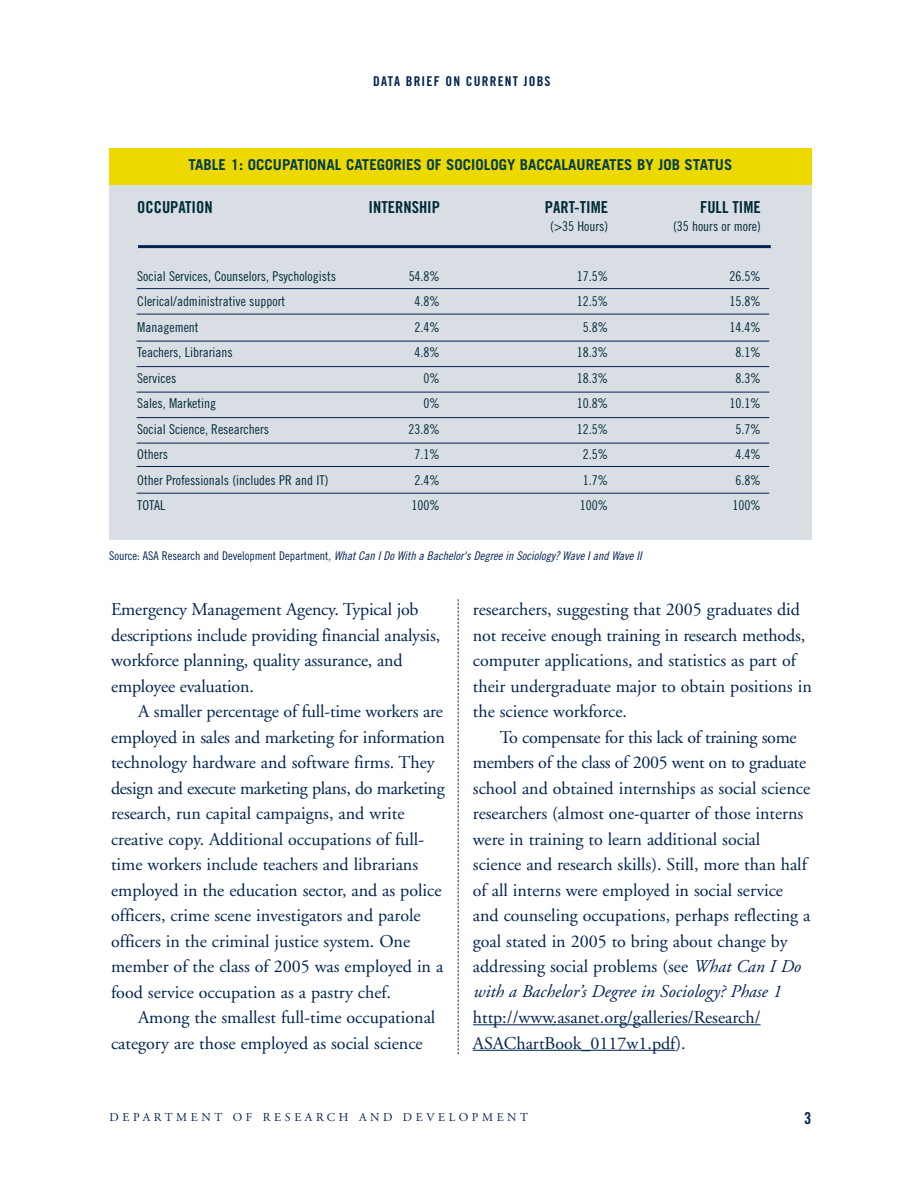
<style>
.page{position:relative;width:918px;height:1188px;background:#fff}
.page>*{position:absolute;margin:0;border:0;box-sizing:border-box;transform-origin:0 0}
.t1{font:18px/25.5px "Adobe Garamond";color:#002350}
.t2{font:16.5px "Trade Gothic Bold Cond Twenty";color:#002b37}
.t3{font:16.5px "Trade Gothic Bold Cond Twenty";color:#002350}
.t4{font:700 15px "Trade Gothic";color:#003d4a}
.t5{font:13.5px "Trade Gothic Cond Eighteen";color:#002b37}
.t6{font:13.5px "Trade Gothic Bold Cond Twenty";letter-spacing:.09em;color:#002350}
.t7{font:12px "Trade Gothic Cond Eighteen Obl";color:#002350}
.t8{font:12px "Adobe Garamond";letter-spacing:.3em;color:#002350}
.s1{font-family:"Trade Gothic Cond Eighteen"}
.s2{font-style:italic}
</style>
<div class="page">
<hr style="left:473px;top:1024px;width:81px;height:1px;background:#002350">
<hr style="left:553px;top:1024px;width:152px;height:1px;background:#002350">
<hr style="left:705px;top:1024px;width:33px;height:1px;background:#002350">
<svg style="left:738px;top:1024px;width:23px;height:1px"></svg>
<hr style="left:473px;top:1050px;width:31px;height:1px;background:#002350">
<hr style="left:504px;top:1050px;width:35px;height:1px;background:#002350">
<hr style="left:539px;top:1050px;width:137px;height:1px;background:#002350">
<svg style="left:458px;top:599px;width:1px;height:455px"></svg>
<div style="left:109px;top:148px;width:702px;height:391px;background:#d9dee5"></div>
<div style="left:109px;top:148px;width:702px;height:37px;background:#edd800"></div>
<hr style="left:138px;top:245px;width:633px;height:3px;background:#002350">
<hr style="left:137px;top:288px;width:632px;height:1px;background:#002350">
<hr style="left:137px;top:314px;width:632px;height:1px;background:#002350">
<hr style="left:137px;top:341px;width:632px;height:1px;background:#002350">
<hr style="left:137px;top:366px;width:632px;height:1px;background:#002350">
<hr style="left:137px;top:392px;width:632px;height:1px;background:#002350">
<hr style="left:137px;top:417px;width:632px;height:1px;background:#002350">
<hr style="left:137px;top:443px;width:632px;height:1px;background:#002350">
<hr style="left:137px;top:466px;width:632px;height:1px;background:#002350">
<hr style="left:137px;top:493px;width:632px;height:1px;background:#002350">
<p class="t6" style="left:373px;top:76px;width:179px">DATA BRIEF ON CURRENT JOBS</p>
<p class="t4" style="left:188px;top:160px;width:546px">TABLE 1: OCCUPATIONAL CATEGORIES OF SOCIOLOGY BACCALAUREATES BY JOB STATUS</p>
<p class="t2" style="left:137px;top:201px;width:77px">OCCUPATION</p>
<p class="t2" style="left:369px;top:201px;width:73px">INTERNSHIP</p>
<p class="t2" style="left:545px;top:201px;width:65px">PART-TIME</p>
<p class="t2" style="left:700px;top:201px;width:62px">FULL TIME</p>
<p class="t5" style="left:550px;top:222px;width:59px">(&gt;35 Hours)</p>
<p class="t5" style="left:673px;top:222px;width:89px">(35 hours or more)</p>
<p class="t5" style="left:137px;top:271px;width:200px">Social Services, Counselors, Psychologists</p>
<p class="t5" style="left:409px;top:271px;width:33px">54.8%</p>
<p class="t5" style="left:577px;top:271px;width:33px">17.5%</p>
<p class="t5" style="left:729px;top:271px;width:33px">26.5%</p>
<p class="t5" style="left:137px;top:296px;width:150px">Clerical/administrative support</p>
<p class="t5" style="left:415px;top:296px;width:27px">4.8%</p>
<p class="t5" style="left:577px;top:296px;width:33px">12.5%</p>
<p class="t5" style="left:729px;top:296px;width:33px">15.8%</p>
<p class="t5" style="left:137px;top:322px;width:63px">Management</p>
<p class="t5" style="left:415px;top:322px;width:27px">2.4%</p>
<p class="t5" style="left:583px;top:322px;width:27px">5.8%</p>
<p class="t5" style="left:729px;top:322px;width:33px">14.4%</p>
<p class="t5" style="left:137px;top:347px;width:97px">Teachers, Librarians</p>
<p class="t5" style="left:415px;top:347px;width:27px">4.8%</p>
<p class="t5" style="left:577px;top:347px;width:33px">18.3%</p>
<p class="t5" style="left:735px;top:347px;width:27px">8.1%</p>
<p class="t5" style="left:137px;top:373px;width:41px">Services</p>
<p class="t5" style="left:424px;top:373px;width:18px">0%</p>
<p class="t5" style="left:577px;top:373px;width:33px">18.3%</p>
<p class="t5" style="left:735px;top:373px;width:27px">8.3%</p>
<p class="t5" style="left:137px;top:398px;width:81px">Sales, Marketing</p>
<p class="t5" style="left:424px;top:398px;width:18px">0%</p>
<p class="t5" style="left:577px;top:398px;width:33px">10.8%</p>
<p class="t5" style="left:729px;top:398px;width:33px">10.1%</p>
<p class="t5" style="left:137px;top:424px;width:133px">Social Science, Researchers</p>
<p class="t5" style="left:409px;top:424px;width:33px">23.8%</p>
<p class="t5" style="left:577px;top:424px;width:33px">12.5%</p>
<p class="t5" style="left:735px;top:424px;width:27px">5.7%</p>
<p class="t5" style="left:137px;top:449px;width:32px">Others</p>
<p class="t5" style="left:415px;top:449px;width:27px">7.1%</p>
<p class="t5" style="left:583px;top:449px;width:27px">2.5%</p>
<p class="t5" style="left:735px;top:449px;width:27px">4.4%</p>
<p class="t5" style="left:137px;top:475px;width:193px">Other Professionals (includes PR and IT)</p>
<p class="t5" style="left:415px;top:475px;width:27px">2.4%</p>
<p class="t5" style="left:583px;top:475px;width:27px">1.7%</p>
<p class="t5" style="left:735px;top:475px;width:27px">6.8%</p>
<p class="t5" style="left:137px;top:500px;width:29px">TOTAL</p>
<p class="t5" style="left:412px;top:500px;width:30px">100%</p>
<p class="t5" style="left:580px;top:500px;width:30px">100%</p>
<p class="t5" style="left:732px;top:500px;width:30px">100%</p>
<p class="t7" style="left:109px;top:551px;width:535px"><span class="s1">Source: ASA Research and Development Department</span>, What Can I Do With a Bachelor's Degree in Sociology? Wave I and Wave II</p>
<p class="t1" style="left:111px;top:598px;width:331px">Emergency Management Agency. Typical job descriptions include providing financial analysis, workforce planning, quality assurance, and employee evaluation.</p>
<p class="t1" style="left:111px;top:700px;width:335px;text-indent:27px">A smaller percentage of full-time workers are employed in sales and marketing for information technology hardware and software firms. They design and execute marketing plans, do marketing research, run capital campaigns, and write creative copy. Additional occupations of full&shy;time workers include teachers and librarians employed in the education sector, and as police officers, crime scene investigators and parole officers in the criminal justice system. One member of the class of 2005 was employed in a food service occupation as a pastry chef.</p>
<p class="t1" style="left:111px;top:1006px;width:326px;text-indent:27px">Among the smallest full-time occupational category are those employed as social science</p>
<p class="t1" style="left:473px;top:598px;width:340px">researchers, suggesting that 2005 graduates did not receive enough training in research methods, computer applications, and statistics as part of their undergraduate major to obtain positions in the science workforce.</p>
<p class="t1" style="left:473px;top:726px;width:339px;text-indent:27px">To compensate for this lack of training some members of the class of 2005 went on to graduate school and obtained internships as social science researchers (almost one-quarter of those interns were in training to learn additional social science and research skills). Still, more than half of all interns were employed in social service and counseling occupations, perhaps reflecting a goal stated in 2005 to bring about change by addressing social problems (see <span class="s2">What Can I Do with a Bachelor’s Degree in Sociology? Phase 1</span></p>
<p class="t1" style="left:473px;top:1006px;width:289px">http://www.asanet.org/galleries/Research/<br>ASAChartBook_0117w1.pdf).</p>
<p class="t8" style="left:110px;top:1113px;width:420px">DEPARTMENT OF RESEARCH AND DEVELOPMENT</p>
<p class="t3" style="left:804px;top:1112px;width:9px">3</p>
</div>
